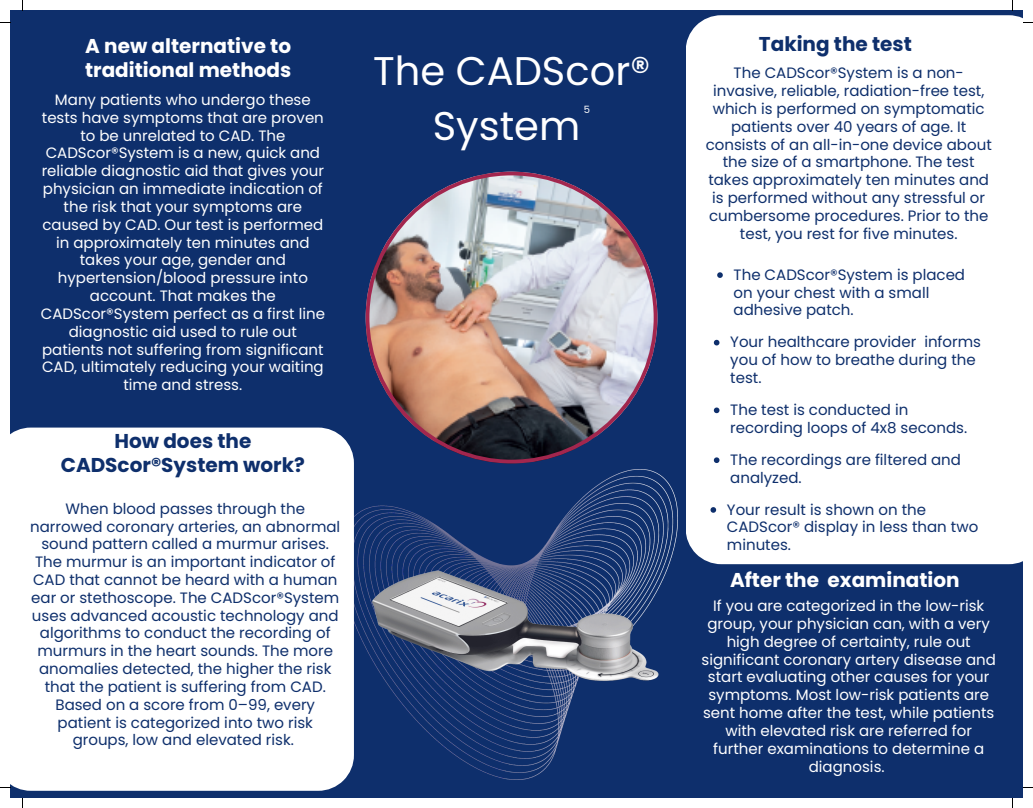
<style>
.page{position:relative;width:1033px;height:808px;background:#fff}
.page>*{position:absolute;margin:0;border:0;box-sizing:border-box;transform-origin:0 0}
.t1{font:40px/55.2px "Poppins";color:#fff;text-align:center}
.t2{font:700 20px/23.5px "Poppins";color:#fff}
.t3{font:700 20px/23.5px "Poppins";color:#0e2f6c;text-align:center}
.t4{font:15px/17.8px "Poppins";color:#0e2f6c}
.t5{font:15px/17.8px "Poppins";color:#fff;text-align:center}
.t6{font:10px "Poppins";color:#fff}
</style>
<div class="page">
<div style="left:10px;top:10px;width:1013px;height:788px;background:#0e2f6c"></div>
<div style="left:10px;top:427px;width:344px;height:363px;background:#fff"></div>
<img style="left:365px;top:172px;width:292px;height:291px">
<div style="left:686px;top:15px;width:337px;height:549px;background:#fff"></div>
<img style="left:293px;top:485px;width:448px;height:299px">
<svg style="left:717px;top:272px;width:5px;height:6px"></svg>
<svg style="left:714px;top:340px;width:5px;height:5px"></svg>
<svg style="left:714px;top:407px;width:5px;height:6px"></svg>
<svg style="left:714px;top:457px;width:5px;height:6px"></svg>
<svg style="left:710px;top:507px;width:6px;height:5px"></svg>
<p class="t2" style="left:85px;top:35px;width:208px">A new alternative to traditional methods</p>
<p class="t5" style="left:41px;top:91px;width:286px">Many patients who undergo these tests have symptoms that are proven to be unrelated to CAD. The<br>CADScor®System is a new, quick and reliable diagnostic aid that gives your physician an immediate indication of the risk that your symptoms are caused by CAD. Our test is performed in approximately ten minutes and takes your age, gender and hypertension/blood pressure into account. That makes the<br>CADScor®System perfect as a first line diagnostic aid used to rule out patients not suffering from significant<br>CAD, ultimately reducing your waiting time and stress.</p>
<p class="t3" style="left:61px;top:429px;width:246px">How does the<br>CADScor®System work?</p>
<p class="t4" style="left:30px;top:499px;width:311px;text-align:center">When blood passes through the narrowed coronary arteries, an abnormal sound pattern called a murmur arises.<br>The murmur is an important indicator of CAD that cannot be heard with a human ear or stethoscope. The CADScor®System uses advanced acoustic technology and algorithms to conduct the recording of murmurs in the heart sounds. The more anomalies detected, the higher the risk that the patient is suffering from CAD.<br>Based on a score from 0–99, every patient is categorized into two risk groups, low and elevated risk.</p>
<p class="t1" style="left:373px;top:43px;width:279px">The CADScor®<br>System</p>
<h2 class="t6" style="left:584px;top:103px;width:8px">5</h2>
<p class="t3" style="left:759px;top:32px;width:154px">Taking the test</p>
<h2 class="t4" style="left:705px;top:64px;width:287px;text-align:center">The CADScor®System is a non&shy;invasive, reliable, radiation-free test, which is performed on symptomatic patients over 40 years of age. It consists of an all-in-one device about the size of a smartphone. The test takes approximately ten minutes and is performed without any stressful or cumbersome procedures. Prior to the test, you rest for five minutes.</h2>
<h1 class="t4" style="left:733px;top:266px;width:233px">The CADScor®System is placed on your chest with a small adhesive patch.</h1>
<p class="t4" style="left:730px;top:333px;width:252px">Your healthcare provider informs you of how to breathe during the test.</p>
<p class="t4" style="left:730px;top:401px;width:238px">The test is conducted in recording loops of 4x8 seconds.</p>
<p class="t4" style="left:730px;top:451px;width:232px">The recordings are filtered and analyzed.</p>
<h2 class="t4" style="left:727px;top:500px;width:253px">Your result is shown on the<br>CADScor® display in less than two minutes.</h2>
<p class="t2" style="left:730px;top:568px;width:231px">After the examination</p>
<p class="t5" style="left:701px;top:597px;width:296px">If you are categorized in the low-risk group, your physician can, with a very high degree of certainty, rule out significant coronary artery disease and start evaluating other causes for your symptoms. Most low-risk patients are sent home after the test, while patients with elevated risk are referred for further examinations to determine a diagnosis.</p>
</div>
